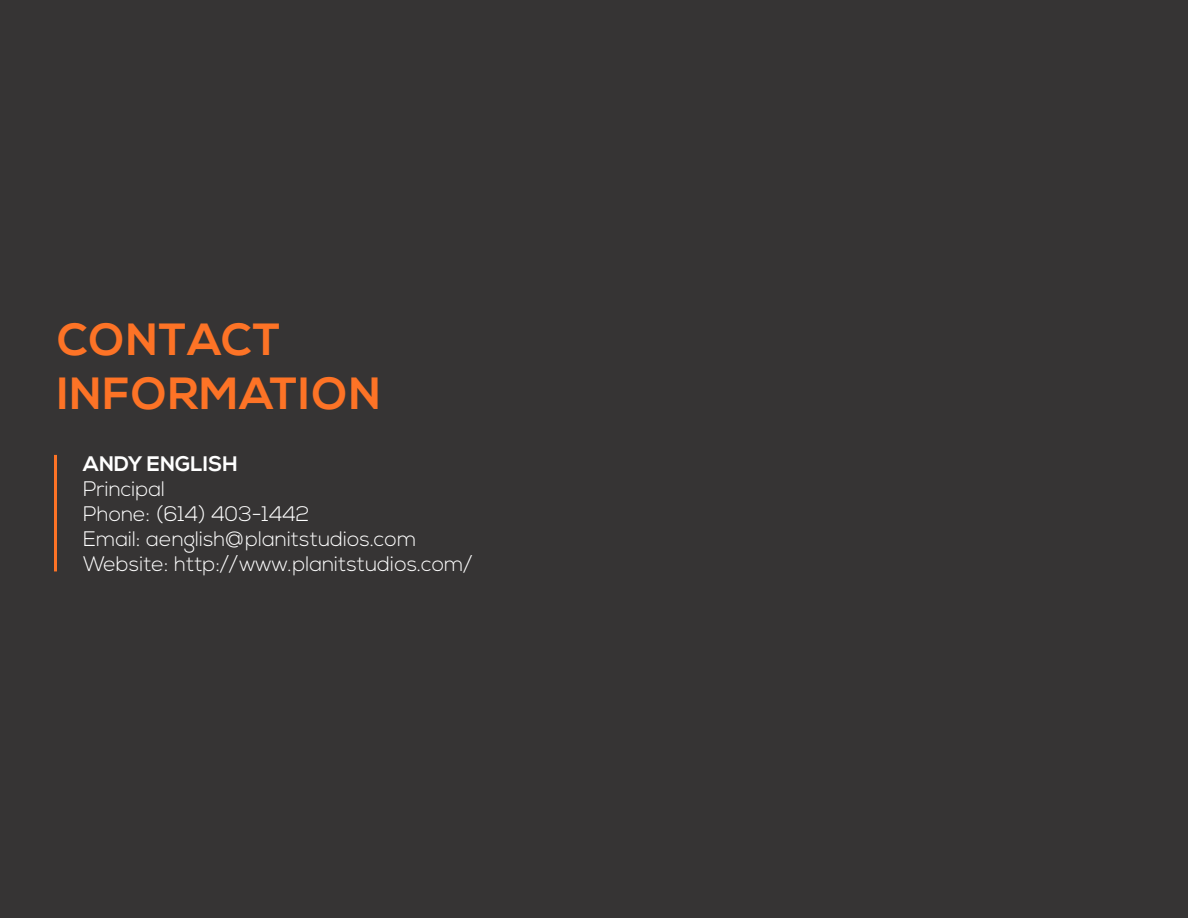
<style>
.page{position:relative;width:1188px;height:918px;background:#363434}
.page>*{position:absolute;margin:0;border:0;box-sizing:border-box;transform-origin:0 0}
.t1{font:700 45px "Nexa";letter-spacing:.025em;color:#fd7326}
.t2{font:300 21px "Nexa";color:#fff}
.t3{font:700 21px "Nexa";color:#fff}
</style>
<div class="page">
<hr style="left:54px;top:455px;width:3px;height:116px;background:#fd7326">
<p class="t1" style="left:57px;top:314px;width:225px">CONTACT</p>
<p class="t1" style="left:57px;top:368px;width:325px">INFORMATION</p>
<p class="t3" style="left:83px;top:451px;width:156px">ANDY ENGLISH</p>
<p class="t2" style="left:83px;top:477px;width:83px">Principal</p>
<p class="t2" style="left:83px;top:502px;width:228px">Phone: (614) 403-1442</p>
<p class="t2" style="left:83px;top:527px;width:335px">Email: aenglish@planitstudios.com</p>
<p class="t2" style="left:83px;top:552px;width:391px">Website: http://www.planitstudios.com/</p>
</div>
